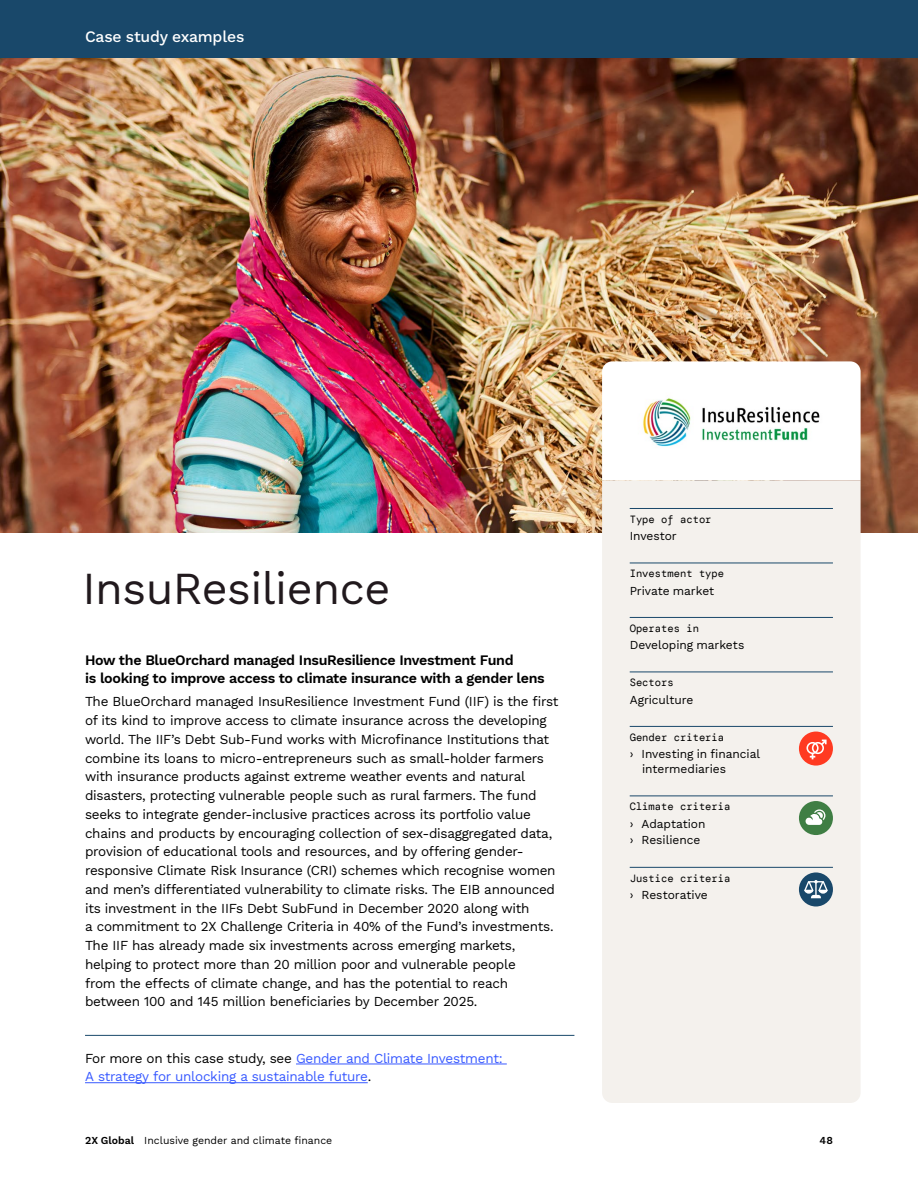
<style>
.page{position:relative;width:918px;height:1188px;background:#fff}
.page>*{position:absolute;margin:0;border:0;box-sizing:border-box;transform-origin:0 0}
.Case_Study_H1_Big{font:45px "Work Sans";letter-spacing:-.01em;color:#21191d}
.H1_-_Follow-on_Rev{font:15.75px "Work Sans";letter-spacing:-.01em;color:#fff}
.t1{font:14.25px/18.8px "Work Sans";letter-spacing:-.02em;color:#000}
.Body_copy{font:13.5px/18.8px "Work Sans";letter-spacing:-.02em;color:#000}
.Body_copy_-_Rule_abo{font:13.5px/18.8px "Work Sans";letter-spacing:-.02em;color:#395aff}
.Table_text{font:12px/15px "Work Sans";letter-spacing:-.005em;color:#000}
.Case_Study_Profile_C{font:10.5px "DM Mono";color:#000}
.t2{font:10.5px "Work Sans";color:#000}
.s1{color:#000}
</style>
<div class="page">
<img style="left:0;top:57px;width:918px;height:475px">
<svg style="left:602px;top:361px;width:259px;height:119px"></svg>
<img style="left:632px;top:372px;width:196px;height:98px">
<div style="left:602px;top:480px;width:259px;height:623px;background:#f4f1ed"></div>
<div style="left:0;top:0;width:918px;height:57px;background:#19486a"></div>
<hr style="left:85px;top:1035px;width:489px;height:1px;background:#19486a">
<hr style="left:296px;top:1064px;width:211px;height:1px;background:#395aff">
<hr style="left:85px;top:1082px;width:283px;height:1px;background:#395aff">
<hr style="left:630px;top:508px;width:203px;height:1px;background:#19486a">
<hr style="left:630px;top:563px;width:203px;height:1px;background:#19486a">
<hr style="left:630px;top:617px;width:203px;height:1px;background:#19486a">
<hr style="left:630px;top:672px;width:203px;height:1px;background:#19486a">
<hr style="left:630px;top:726px;width:203px;height:1px;background:#19486a">
<hr style="left:630px;top:796px;width:203px;height:1px;background:#19486a">
<hr style="left:630px;top:867px;width:203px;height:1px;background:#19486a">
<div style="left:799px;top:732px;width:34px;height:34px;background:#ff3a21;border-radius:50%"></div>
<svg style="left:806px;top:740px;width:21px;height:19px"></svg>
<div style="left:799px;top:801px;width:34px;height:34px;background:#3f7e44;border-radius:50%"></div>
<svg style="left:805px;top:809px;width:20px;height:16px"></svg>
<div style="left:799px;top:872px;width:34px;height:35px;background:#19486a;border-radius:50%"></div>
<svg style="left:804px;top:880px;width:24px;height:18px"></svg>
<p class="H1_-_Follow-on_Rev" style="left:85px;top:25px;width:161px">Case study examples</p>
<p class="Case_Study_H1_Big" style="left:83px;top:555px;width:309px">InsuResilience</p>
<h4 class="t1" style="left:85px;top:650px;width:461px">How the BlueOrchard managed InsuResilience Investment Fund<br>is looking to improve access to climate insurance with a gender lens</h4>
<p class="Body_copy" style="left:85px;top:692px;width:475px">The BlueOrchard managed InsuResilience Investment Fund (IIF) is the first of its kind to improve access to climate insurance across the developing world. The IIF’s Debt Sub-Fund works with Microfinance Institutions that combine its loans to micro-entrepreneurs such as small-holder farmers with insurance products against extreme weather events and natural disasters, protecting vulnerable people such as rural farmers. The fund seeks to integrate gender-inclusive practices across its portfolio value chains and products by encouraging collection of sex-disaggregated data, provision of educational tools and resources, and by offering gender&shy;responsive Climate Risk Insurance (CRI) schemes which recognise women and men’s differentiated vulnerability to climate risks. The EIB announced its investment in the IIFs Debt SubFund in December 2020 along with<br>a commitment to 2X Challenge Criteria in 40% of the Fund’s investments.<br>The IIF has already made six investments across emerging markets, helping to protect more than 20 million poor and vulnerable people<br>from the effects of climate change, and has the potential to reach between 100 and 145 million beneficiaries by December 2025.</p>
<p class="Body_copy_-_Rule_abo" style="left:85px;top:1048px;width:419px"><span class="s1">For more on this case study, see</span> Gender and Climate Investment:<br>A strategy for unlocking a sustainable future<span class="s1">.</span></p>
<p class="Case_Study_Profile_C" style="left:630px;top:513px;width:83px">Type of actor</p>
<p class="Table_text" style="left:630px;top:528px;width:49px">Investor</p>
<p class="Case_Study_Profile_C" style="left:630px;top:567px;width:96px">Investment type</p>
<p class="Table_text" style="left:630px;top:583px;width:86px">Private market</p>
<p class="Case_Study_Profile_C" style="left:630px;top:621px;width:71px">Operates in</p>
<p class="Table_text" style="left:630px;top:637px;width:116px">Developing markets</p>
<p class="Case_Study_Profile_C" style="left:630px;top:676px;width:46px">Sectors</p>
<p class="Table_text" style="left:630px;top:691px;width:65px">Agriculture</p>
<p class="Case_Study_Profile_C" style="left:630px;top:730px;width:96px">Gender criteria</p>
<p class="Table_text" style="left:642px;top:746px;width:120px;text-indent:-12px">› Investing in financial intermediaries</p>
<p class="Case_Study_Profile_C" style="left:630px;top:800px;width:102px">Climate criteria</p>
<p class="Table_text" style="left:630px;top:815px;width:77px">› Adaptation</p>
<p class="Table_text" style="left:630px;top:832px;width:72px">› Resilience</p>
<p class="Case_Study_Profile_C" style="left:630px;top:871px;width:102px">Justice criteria</p>
<p class="Table_text" style="left:630px;top:887px;width:79px">› Restorative</p>
<p class="t2" style="left:85px;top:1132px;width:249px">2X Global Inclusive gender and climate finance</p>
<p class="t2" style="left:820px;top:1132px;width:15px">48</p>
</div>
